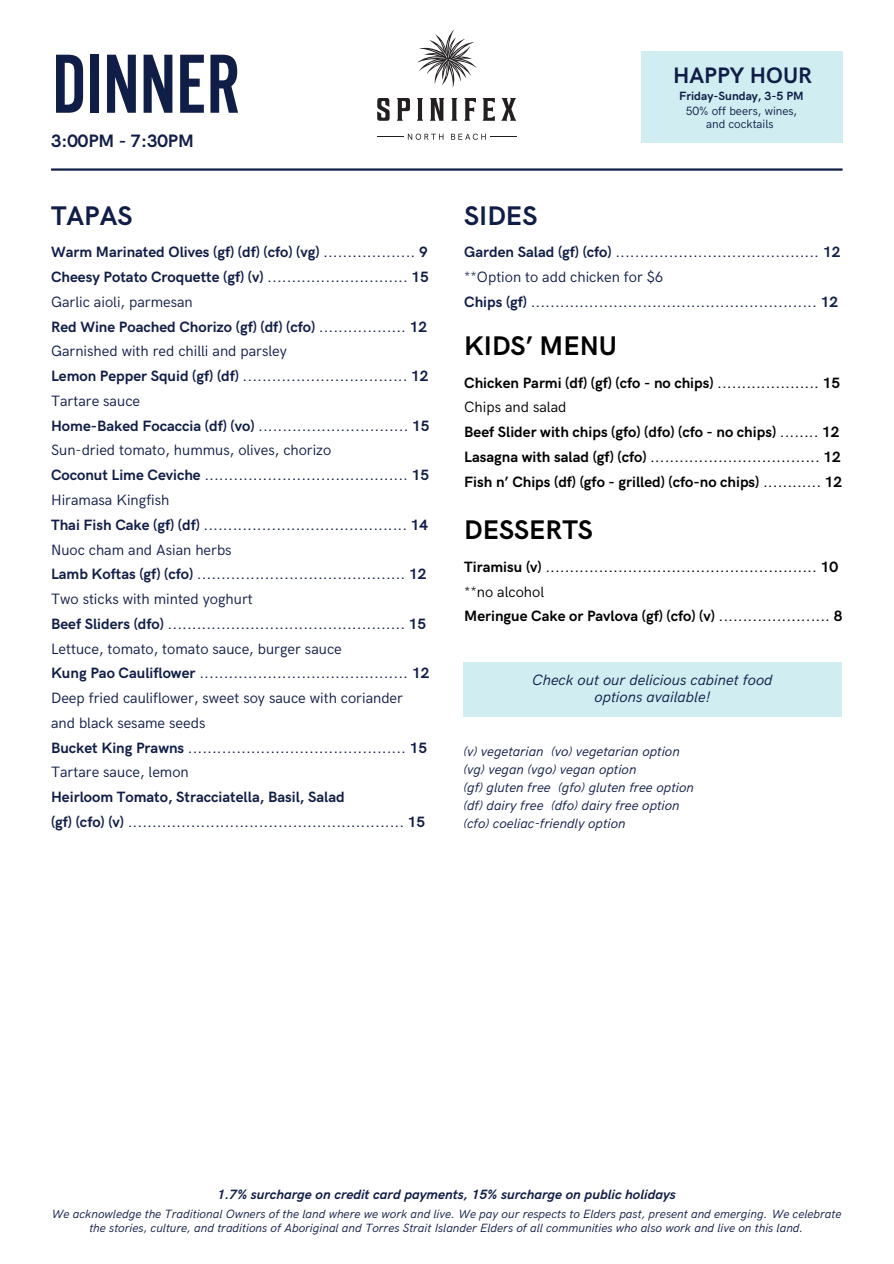
<style>
.page{position:relative;width:894px;height:1264px;background:#fff}
.page>*{position:absolute;margin:0;border:0;box-sizing:border-box;transform-origin:0 0}
.t1{font:87px "Alternate Gothic Pro No 2";color:#101d47}
.t2{font:700 27px "HK Grotesk";color:#000}
.t3{font:700 27px "HK Grotesk";color:#101d47}
.t4{font:700 22.5px "HK Grotesk";color:#101d47}
.t5{font:700 18px "HK Grotesk";color:#101d47}
.t6{font:15px/24.8px "HK Grotesk";color:#101d47}
.t7{font:700 15px/24.8px "HK Grotesk";color:#000}
.t8{font:15px/24.8px "HK Grotesk";color:#000}
.t9{font:italic 15px/16.8px "HK Grotesk";color:#101d47;text-align:center}
.t10{font:italic 13.5px/18px "HK Grotesk";color:#101d47}
.t11{font:italic 700 13.5px "HK Grotesk";color:#101d47}
.t12{font:italic 12px/14px "HK Grotesk";color:#101d47;text-align:center}
.t13{font:12px "HK Grotesk";color:#101d47}
.t14{font:700 12px "HK Grotesk";color:#101d47}
.s1{font-weight:700}
.s2{font-weight:400}
</style>
<div class="page">
<hr style="left:51px;top:168px;width:791px;height:3px;background:#101d47">
<svg style="left:377px;top:98px;width:12px;height:23px"></svg>
<svg style="left:397px;top:98px;width:13px;height:23px"></svg>
<svg style="left:417px;top:98px;width:6px;height:23px"></svg>
<svg style="left:430px;top:98px;width:14px;height:23px"></svg>
<svg style="left:451px;top:98px;width:6px;height:23px"></svg>
<svg style="left:417px;top:30px;width:59px;height:58px"></svg>
<svg style="left:464px;top:98px;width:12px;height:23px"></svg>
<svg style="left:482px;top:98px;width:12px;height:23px"></svg>
<svg style="left:377px;top:134px;width:139px;height:6px"></svg>
<svg style="left:501px;top:98px;width:15px;height:23px"></svg>
<div style="left:640px;top:51px;width:202px;height:91px;background:#d0edf1"></div>
<div style="left:463px;top:662px;width:378px;height:55px;background:#d0edf1"></div>
<h6 class="t1" style="left:52px;top:40px;width:190px">DINNER</h6>
<h1 class="t5" style="left:51px;top:131px;width:144px">3:00PM - 7:30PM</h1>
<p class="t3" style="left:51px;top:200px;width:83px">TAPAS</p>
<p class="t6" style="left:51px;top:240px;width:380px"><span class="s1">Warm Marinated Olives (gf) (df) (cfo) (vg)</span> ................... <span class="s1">9<br>Cheesy Potato Croquette (gf) (v)</span> ............................. <span class="s1">15<br></span>Garlic aioli, parmesan<br><span class="s1">Red Wine Poached Chorizo (gf) (df) (cfo)</span> .................. <span class="s1">12<br></span>Garnished with red chilli and parsley<br><span class="s1">Lemon Pepper Squid (gf) (df)</span> .................................. <span class="s1">12<br></span>Tartare sauce<br><span class="s1">Home-Baked Focaccia (df) (vo)</span> ............................... <span class="s1">15<br></span>Sun-dried tomato, hummus, olives, chorizo<br><span class="s1">Coconut Lime Ceviche</span> .......................................... <span class="s1">15<br></span>Hiramasa Kingfish<br><span class="s1">Thai Fish Cake (gf) (df)</span> .......................................... <span class="s1">14<br></span>Nuoc cham and Asian herbs<br><span class="s1">Lamb Koftas (gf) (cfo)</span> ........................................... <span class="s1">12<br></span>Two sticks with minted yoghurt<br><span class="s1">Beef Sliders (dfo)</span> ................................................. <span class="s1">15<br></span>Lettuce, tomato, tomato sauce, burger sauce<br><span class="s1">Kung Pao Cauliflower</span> ........................................... <span class="s1">12<br></span>Deep fried cauliflower, sweet soy sauce with coriander and black sesame seeds<br><span class="s1">Bucket King Prawns</span> ............................................. <span class="s1">15<br></span>Tartare sauce, lemon<br><span class="s1">Heirloom Tomato, Stracciatella, Basil, Salad<br>(gf) (cfo) (v)</span> ......................................................... <span class="s1">15</span></p>
<p class="t4" style="left:673px;top:62px;width:140px">HAPPY HOUR</p>
<p class="t14" style="left:679px;top:89px;width:126px">Friday-Sunday, 3-5 PM</p>
<h5 class="t13" style="left:685px;top:105px;width:113px">50% off beers, wines,</h5>
<h5 class="t13" style="left:706px;top:117px;width:69px">and cocktails</h5>
<h5 class="t3" style="left:464px;top:200px;width:75px">SIDES</h5>
<h5 class="t6" style="left:464px;top:240px;width:377px"><span class="s1">Garden Salad (gf) (cfo)</span> .......................................... <span class="s1">12 </span>**Option to add chicken for $6<br><span class="s1">Chips (gf)</span> ........................................................... <span class="s1">12</span></h5>
<h5 class="t2" style="left:464px;top:330px;width:154px">KIDS’ MENU</h5>
<h5 class="t7" style="left:464px;top:370px;width:379px">Chicken Parmi (df) (gf) (cfo - no chips) <span class="s2">.....................</span> 15<br><span class="s2">Chips and salad<br></span>Beef Slider with chips (gfo) (dfo) (cfo - no chips) <span class="s2">........</span> 12<br>Lasagna with salad (gf) (cfo) <span class="s2">...................................</span> 12<br>Fish n’ Chips (df) (gfo - grilled) (cfo-no chips) <span class="s2">............</span> 12</h5>
<h5 class="t2" style="left:464px;top:515px;width:130px">DESSERTS</h5>
<h5 class="t8" style="left:464px;top:555px;width:379px"><span class="s1">Tiramisu (v)</span> ........................................................ <span class="s1">10 </span>**no alcohol<br><span class="s1">Meringue Cake or Pavlova (gf) (cfo) (v)</span> ....................... <span class="s1">8</span></h5>
<h5 class="t9" style="left:532px;top:672px;width:242px">Check out our delicious cabinet food options available!</h5>
<h4 class="t10" style="left:463px;top:743px;width:232px">(v) vegetarian (vo) vegetarian option (vg) vegan (vgo) vegan option<br>(gf) gluten free (gfo) gluten free option (df) dairy free (dfo) dairy free option (cfo) coeliac-friendly option</h4>
<h3 class="t11" style="left:217px;top:1186px;width:460px">1.7% surcharge on credit card payments, 15% surcharge on public holidays</h3>
<h2 class="t12" style="left:52px;top:1206px;width:791px">We acknowledge the Traditional Owners of the land where we work and live. We pay our respects to Elders past, present and emerging. We celebrate the stories, culture, and traditions of Aboriginal and Torres Strait Islander Elders of all communities who also work and live on this land.</h2>
</div>
